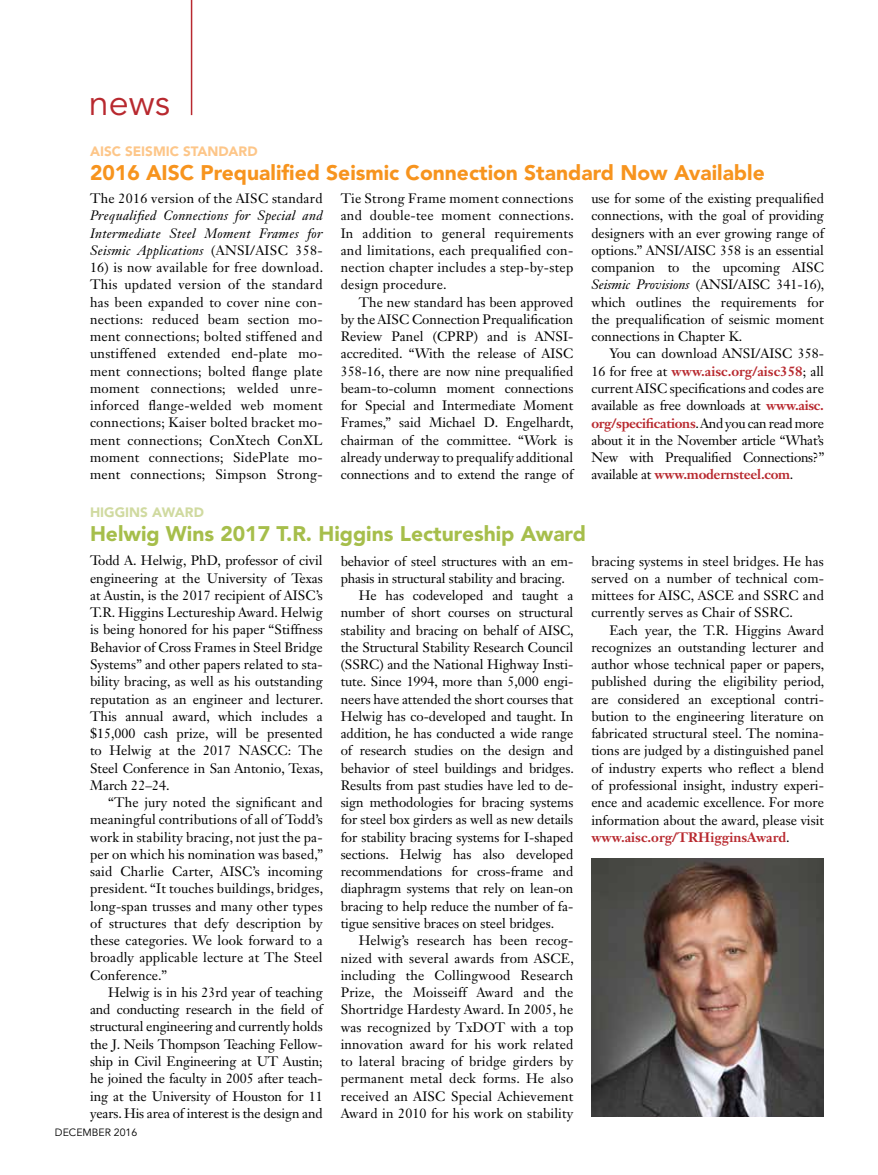
<style>
.page{position:relative;width:878px;height:1175px;background:#fff}
.page>*{position:absolute;margin:0;border:0;box-sizing:border-box;transform-origin:0 0}
.t1{font:36px "Avenir LT Std";color:#b8292f}
.t2{font:900 21px "Avenir LT Std";color:#f7941e}
.t3{font:900 21px "Avenir LT Std";color:#a6be4b}
.t4{font:13.5px/17.2px "Janson Text LT Std";letter-spacing:-.005em;color:#000;text-align:justify}
.t5{font:italic 13.5px/17.2px "Janson Text LT Std";letter-spacing:.02em;color:#000;text-align:justify}
.t6{font:13.5px "Janson Text LT Std";letter-spacing:.02em;color:#000}
.t7{font:900 13.5px "Avenir LT Std";color:#fdc689}
.t8{font:900 13.5px "Avenir LT Std";color:#d0daa0}
.t9{font:10.5px "Avenir LT Std";color:#000}
.s1{font-style:normal}
.s2{font-style:italic}
.s3{font-weight:700;color:#b8292f}
</style>
<div class="page">
<hr style="left:191px;top:0;width:1px;height:115px;background:#b8292f">
<img style="left:591px;top:858px;width:233px;height:258px">
<h1 class="t1" style="left:89px;top:82px;width:83px">news</h1>
<p class="t7" style="left:90px;top:143px;width:169px">AISC SEISMIC STANDARD</p>
<h2 class="t2" style="left:90px;top:160px;width:676px">2016 AISC Prequalified Seismic Connection Standard Now Available</h2>
<p class="t6" style="left:90px;top:190px;width:234px">The 2016 version of the AISC standard</p>
<p class="t5" style="left:90px;top:207px;width:234px">Prequalified Connections for Special and Intermediate Steel Moment Frames for Seismic Applications <span class="s1">(ANSI/AISC 358-</span></p>
<p class="t4" style="left:90px;top:259px;width:234px">16) is now available for free download.<br>This updated version of the standard has been expanded to cover nine con&shy;nections: reduced beam section mo&shy;ment connections; bolted stiffened and unstiffened extended end-plate mo&shy;ment connections; bolted flange plate moment connections; welded unre&shy;inforced flange-welded web moment connections; Kaiser bolted bracket mo&shy;ment connections; ConXtech ConXL moment connections; SidePlate mo&shy;ment connections; Simpson Strong-</p>
<p class="t4" style="left:341px;top:190px;width:235px">Tie Strong Frame moment connections and double-tee moment connections.<br>In addition to general requirements and limitations, each prequalified con&shy;nection chapter includes a step-by-step design procedure.</p>
<p class="t4" style="left:341px;top:293px;width:234px;text-indent:18px">The new standard has been approved by the AISC Connection Prequalification Review Panel (CPRP) and is ANSI&shy;accredited. “With the release of AISC 358-16, there are now nine prequalified beam-to-column moment connections for Special and Intermediate Moment Frames,” said Michael D. Engelhardt, chairman of the committee. “Work is already underway to prequalify additional connections and to extend the range of</p>
<p class="t4" style="left:591px;top:190px;width:234px">use for some of the existing prequalified connections, with the goal of providing designers with an ever growing range of options.” ANSI/AISC 358 is an essential companion to the upcoming AISC <span class="s2">Seismic Provisions</span> (ANSI/AISC 341-16), which outlines the requirements for the prequalification of seismic moment connections in Chapter K.</p>
<p class="t4" style="left:591px;top:345px;width:234px;text-indent:18px">You can download ANSI/AISC 358- 16 for free at <span class="s3">www.aisc.org/aisc358</span>; all current AISC specifications and codes are available as free downloads at <span class="s3">www.aisc. org/specifications</span>. And you can read more about it in the November article “What’s New with Prequalified Connections?” available at <span class="s3">www.modernsteel.com</span>.</p>
<p class="t8" style="left:90px;top:504px;width:115px">HIGGINS AWARD</p>
<h2 class="t3" style="left:90px;top:521px;width:497px">Helwig Wins 2017 T.R. Higgins Lectureship Award</h2>
<p class="t4" style="left:90px;top:552px;width:235px">Todd A. Helwig, PhD, professor of civil engineering at the University of Texas at Austin, is the 2017 recipient of AISC’s T.R. Higgins Lectureship Award. Helwig is being honored for his paper “Stiffness Behavior of Cross Frames in Steel Bridge Systems” and other papers related to sta&shy;bility bracing, as well as his outstanding reputation as an engineer and lecturer.<br>This annual award, which includes a $15,000 cash prize, will be presented to Helwig at the 2017 NASCC: The Steel Conference in San Antonio, Texas, March 22–24.</p>
<p class="t4" style="left:90px;top:793px;width:235px;text-indent:18px">“The jury noted the significant and meaningful contributions of all of Todd’s work in stability bracing, not just the pa&shy;per on which his nomination was based,” said Charlie Carter, AISC’s incoming president. “It touches buildings, bridges, long-span trusses and many other types of structures that defy description by these categories. We look forward to a broadly applicable lecture at The Steel Conference.”</p>
<p class="t4" style="left:90px;top:983px;width:234px;text-indent:18px">Helwig is in his 23rd year of teaching and conducting research in the field of structural engineering and currently holds the J. Neils Thompson Teaching Fellow&shy;ship in Civil Engineering at UT Austin; he joined the faculty in 2005 after teach&shy;ing at the University of Houston for 11 years. His area of interest is the design and</p>
<p class="t9" style="left:55px;top:1126px;width:84px">DECEMBER 2016</p>
<p class="t4" style="left:341px;top:552px;width:234px">behavior of steel structures with an em-</p>
<p class="t4" style="left:341px;top:569px;width:226px">phasis in structural stability and bracing.</p>
<p class="t4" style="left:359px;top:586px;width:216px">He has codeveloped and taught a</p>
<p class="t4" style="left:341px;top:604px;width:234px">number of short courses on structural</p>
<p class="t4" style="left:341px;top:621px;width:234px">stability and bracing on behalf of AISC,</p>
<p class="t4" style="left:341px;top:638px;width:234px">the Structural Stability Research Council</p>
<p class="t4" style="left:341px;top:655px;width:234px">(SSRC) and the National Highway Insti-</p>
<p class="t4" style="left:341px;top:673px;width:234px">tute. Since 1994, more than 5,000 engi-</p>
<p class="t4" style="left:341px;top:690px;width:234px">neers have attended the short courses that</p>
<p class="t4" style="left:341px;top:707px;width:234px">Helwig has co-developed and taught. In</p>
<p class="t4" style="left:341px;top:724px;width:234px">addition, he has conducted a wide range</p>
<p class="t4" style="left:341px;top:742px;width:234px">of research studies on the design and</p>
<p class="t4" style="left:341px;top:759px;width:235px">behavior of steel buildings and bridges.</p>
<p class="t4" style="left:341px;top:776px;width:234px">Results from past studies have led to de-</p>
<p class="t4" style="left:341px;top:793px;width:234px">sign methodologies for bracing systems</p>
<p class="t4" style="left:341px;top:811px;width:234px">for steel box girders as well as new details</p>
<p class="t4" style="left:341px;top:828px;width:234px">for stability bracing systems for I-shaped</p>
<p class="t4" style="left:341px;top:845px;width:234px">sections. Helwig has also developed</p>
<p class="t4" style="left:341px;top:862px;width:234px">recommendations for cross-frame and</p>
<p class="t4" style="left:341px;top:880px;width:234px">diaphragm systems that rely on lean-on</p>
<p class="t4" style="left:341px;top:897px;width:234px">bracing to help reduce the number of fa-</p>
<p class="t4" style="left:341px;top:914px;width:215px">tigue sensitive braces on steel bridges.</p>
<p class="t4" style="left:359px;top:931px;width:216px">Helwig’s research has been recog-</p>
<p class="t4" style="left:341px;top:949px;width:235px">nized with several awards from ASCE,</p>
<p class="t4" style="left:341px;top:966px;width:234px">including the Collingwood Research</p>
<p class="t4" style="left:341px;top:983px;width:234px">Prize, the Moisseiff Award and the</p>
<p class="t4" style="left:341px;top:1000px;width:234px">Shortridge Hardesty Award. In 2005, he</p>
<p class="t4" style="left:341px;top:1018px;width:234px">was recognized by TxDOT with a top</p>
<p class="t4" style="left:341px;top:1035px;width:234px">innovation award for his work related</p>
<p class="t4" style="left:341px;top:1052px;width:234px">to lateral bracing of bridge girders by</p>
<p class="t4" style="left:341px;top:1069px;width:234px">permanent metal deck forms. He also</p>
<p class="t4" style="left:341px;top:1087px;width:234px">received an AISC Special Achievement</p>
<p class="t4" style="left:341px;top:1104px;width:234px">Award in 2010 for his work on stability</p>
<p class="t4" style="left:591px;top:552px;width:234px">bracing systems in steel bridges. He has served on a number of technical com&shy;mittees for AISC, ASCE and SSRC and currently serves as Chair of SSRC.</p>
<p class="t4" style="left:591px;top:621px;width:235px;text-indent:18px">Each year, the T.R. Higgins Award recognizes an outstanding lecturer and author whose technical paper or papers, published during the eligibility period, are considered an exceptional contri&shy;bution to the engineering literature on fabricated structural steel. The nomina&shy;tions are judged by a distinguished panel of industry experts who reflect a blend of professional insight, industry experi&shy;ence and academic excellence. For more information about the award, please visit <span class="s3">www.aisc.org/TRHigginsAward</span>.</p>
</div>
